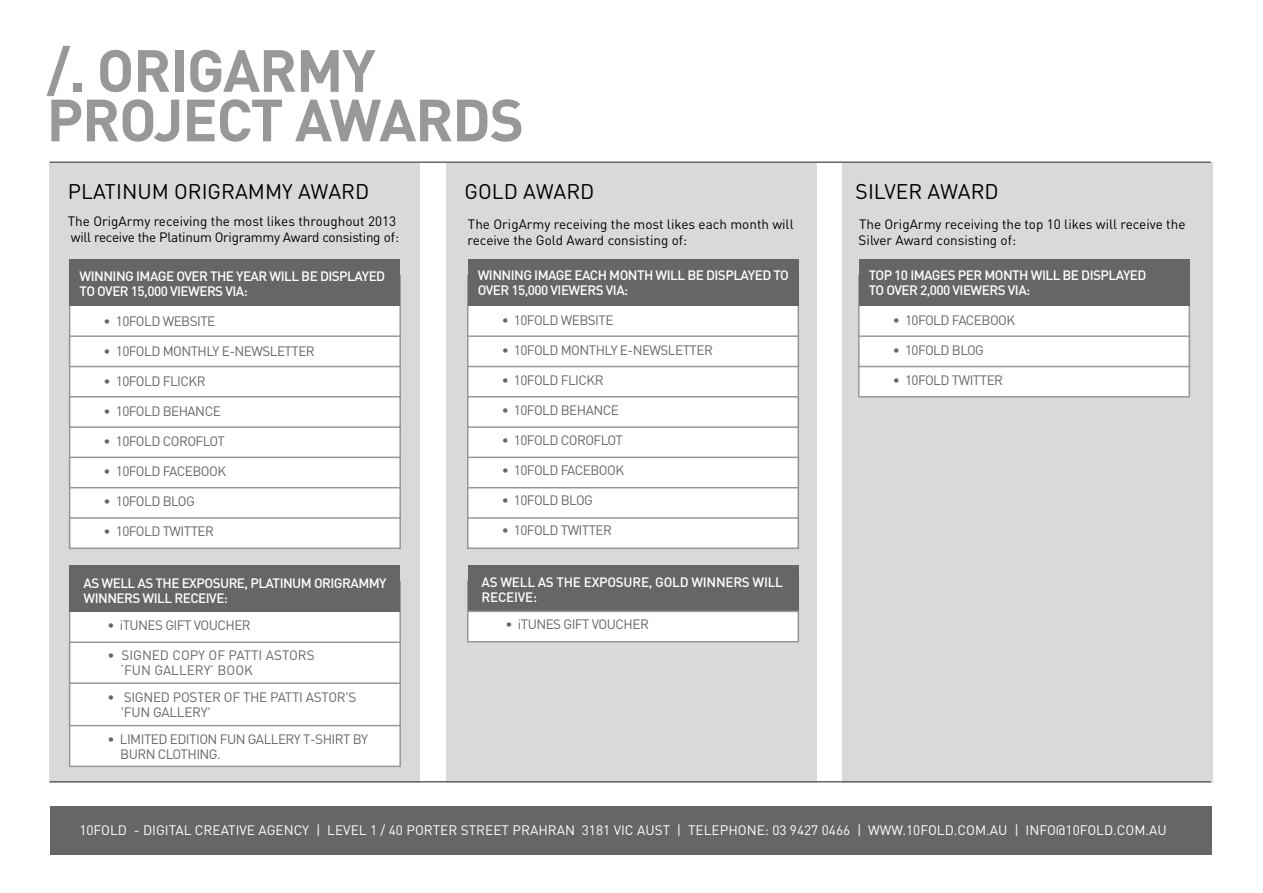
<style>
.page{position:relative;width:1263px;height:893px;background:#fff}
.page>*{position:absolute;margin:0;border:0;box-sizing:border-box;transform-origin:0 0}
.t1{font:700 58.5px/49.5px "DIN";letter-spacing:-.02em;color:#989898}
.t2{font:21px "DIN Round Pro";color:#000}
.t3{font:13.65px "DIN";color:#fff}
.t4{font:13.5px/15px "DIN";letter-spacing:-.04em;color:#676767}
.t5{font:13.5px/16.5px "DIN";color:#000}
.t6{font:500 13.5px/15px "DIN";letter-spacing:-.04em;color:#fff}
.t7{font:500 13.5px/15px "DIN";letter-spacing:-.02em;color:#fff}
.t8{font:13.5px/15px "DIN";letter-spacing:-.02em;color:#676767}
.t9{font:13.5px/15px "DIN";color:#676767}
</style>
<div class="page">
<div style="left:50px;top:162px;width:370px;height:620px;background:#d9d9d9"></div>
<div style="left:446px;top:162px;width:370px;height:620px;background:#d9d9d9"></div>
<div style="left:842px;top:162px;width:370px;height:620px;background:#d9d9d9"></div>
<hr style="left:50px;top:161px;width:1161px;height:2px;background:#676767">
<hr style="left:50px;top:781px;width:1161px;height:1px;background:#676767">
<div style="left:467px;top:275px;width:332px;height:274px;background:#fff;border:2px solid #989898"></div>
<div style="left:467px;top:335px;width:332px;height:32px;background:#fff;border:2px solid #989898"></div>
<div style="left:467px;top:396px;width:332px;height:32px;background:#fff;border:2px solid #989898"></div>
<div style="left:467px;top:457px;width:332px;height:31px;background:#fff;border:2px solid #989898"></div>
<div style="left:467px;top:517px;width:332px;height:32px;background:#fff;border:2px solid #989898"></div>
<div style="left:468px;top:566px;width:330px;height:46px;background:#666"></div>
<div style="left:468px;top:260px;width:330px;height:46px;background:#666"></div>
<div style="left:467px;top:611px;width:332px;height:31px;background:#fff;border:2px solid #989898"></div>
<div style="left:858px;top:275px;width:332px;height:123px;background:#fff;border:2px solid #989898"></div>
<div style="left:859px;top:260px;width:330px;height:46px;background:#666"></div>
<div style="left:858px;top:335px;width:332px;height:32px;background:#fff;border:2px solid #989898"></div>
<div style="left:69px;top:275px;width:332px;height:274px;background:#fff;border:2px solid #989898"></div>
<div style="left:70px;top:260px;width:330px;height:46px;background:#666"></div>
<div style="left:69px;top:335px;width:332px;height:32px;background:#fff;border:2px solid #989898"></div>
<div style="left:69px;top:396px;width:332px;height:32px;background:#fff;border:2px solid #989898"></div>
<div style="left:69px;top:581px;width:332px;height:186px;background:#fff;border:2px solid #989898"></div>
<div style="left:70px;top:566px;width:330px;height:46px;background:#666"></div>
<div style="left:69px;top:641px;width:332px;height:44px;background:#fff;border:2px solid #989898"></div>
<div style="left:69px;top:682px;width:332px;height:44px;background:#fff;border:2px solid #989898"></div>
<div style="left:69px;top:457px;width:332px;height:31px;background:#fff;border:2px solid #989898"></div>
<div style="left:69px;top:517px;width:332px;height:32px;background:#fff;border:2px solid #989898"></div>
<div style="left:51px;top:806px;width:1161px;height:49px;background:#666"></div>
<h1 class="t1" style="left:47px;top:43px;width:479px">/. ORIGARMY<br>PROJECT AWARDS</h1>
<h2 class="t2" style="left:68px;top:177px;width:303px">PLATINUM ORIGRAMMY AWARD</h2>
<p class="t5" style="left:68px;top:213px;width:333px">The OrigArmy receiving the most likes throughout 2013 will receive the Platinum Origrammy Award consisting of:</p>
<p class="t6" style="left:80px;top:268px;width:307px">WINNING IMAGE OVER THE YEAR WILL BE DISPLAYED<br>TO OVER 15,000 VIEWERS VIA:</p>
<p class="t4" style="left:104px;top:313px;width:113px">• 10FOLD WEBSITE</p>
<p class="t4" style="left:104px;top:343px;width:213px">• 10FOLD MONTHLY E-NEWSLETTER</p>
<p class="t4" style="left:104px;top:373px;width:104px">• 10FOLD FLICKR</p>
<p class="t4" style="left:104px;top:403px;width:119px">• 10FOLD BEHANCE</p>
<p class="t4" style="left:104px;top:433px;width:123px">• 10FOLD COROFLOT</p>
<p class="t4" style="left:104px;top:463px;width:124px">• 10FOLD FACEBOOK</p>
<p class="t4" style="left:104px;top:493px;width:93px">• 10FOLD BLOG</p>
<p class="t4" style="left:104px;top:523px;width:112px">• 10FOLD TWITTER</p>
<p class="t6" style="left:84px;top:575px;width:304px">AS WELL AS THE EXPOSURE, PLATINUM ORIGRAMMY<br>WINNERS WILL RECEIVE:</p>
<p class="t4" style="left:108px;top:617px;width:145px">• iTUNES GIFT VOUCHER</p>
<p class="t9" style="left:121px;top:647px;width:196px;text-indent:-13px">• SIGNED COPY OF PATTI ASTORS ‘FUN GALLERY’ BOOK</p>
<p class="t8" style="left:121px;top:689px;width:237px;text-indent:-13px">• SIGNED POSTER OF THE PATTI ASTOR'S 'FUN GALLERY'</p>
<p class="t4" style="left:120px;top:731px;width:249px;text-indent:-13px">• LIMITED EDITION FUN GALLERY T-SHIRT BY<br>BURN CLOTHING.</p>
<h2 class="t2" style="left:465px;top:177px;width:131px">GOLD AWARD</h2>
<p class="t5" style="left:468px;top:216px;width:328px">The OrigArmy receiving the most likes each month will receive the Gold Award consisting of:</p>
<p class="t6" style="left:478px;top:267px;width:313px">WINNING IMAGE EACH MONTH WILL BE DISPLAYED TO<br>OVER 15,000 VIEWERS VIA:</p>
<p class="t4" style="left:502px;top:313px;width:113px">• 10FOLD WEBSITE</p>
<p class="t4" style="left:502px;top:343px;width:213px">• 10FOLD MONTHLY E-NEWSLETTER</p>
<p class="t4" style="left:502px;top:373px;width:104px">• 10FOLD FLICKR</p>
<p class="t4" style="left:502px;top:403px;width:119px">• 10FOLD BEHANCE</p>
<p class="t4" style="left:502px;top:433px;width:123px">• 10FOLD COROFLOT</p>
<p class="t4" style="left:502px;top:463px;width:124px">• 10FOLD FACEBOOK</p>
<p class="t4" style="left:502px;top:493px;width:93px">• 10FOLD BLOG</p>
<p class="t4" style="left:502px;top:523px;width:112px">• 10FOLD TWITTER</p>
<p class="t7" style="left:482px;top:574px;width:303px">AS WELL AS THE EXPOSURE, GOLD WINNERS WILL<br>RECEIVE:</p>
<p class="t4" style="left:506px;top:616px;width:145px">• iTUNES GIFT VOUCHER</p>
<h2 class="t2" style="left:856px;top:177px;width:145px">SILVER AWARD</h2>
<p class="t5" style="left:859px;top:216px;width:328px">The OrigArmy receiving the top 10 likes will receive the<br>Silver Award consisting of:</p>
<p class="t6" style="left:869px;top:267px;width:279px">TOP 10 IMAGES PER MONTH WILL BE DISPLAYED<br>TO OVER 2,000 VIEWERS VIA:</p>
<p class="t4" style="left:893px;top:313px;width:124px">• 10FOLD FACEBOOK</p>
<p class="t4" style="left:893px;top:343px;width:93px">• 10FOLD BLOG</p>
<p class="t4" style="left:893px;top:373px;width:112px">• 10FOLD TWITTER</p>
<p class="t3" style="left:79px;top:822px;width:1089px">10FOLD - DIGITAL CREATIVE AGENCY | LEVEL 1 / 40 PORTER STREET PRAHRAN 3181 VIC AUST | TELEPHONE: 03 9427 0466 | WWW.10FOLD.COM.AU | INFO@10FOLD.COM.AU</p>
</div>
